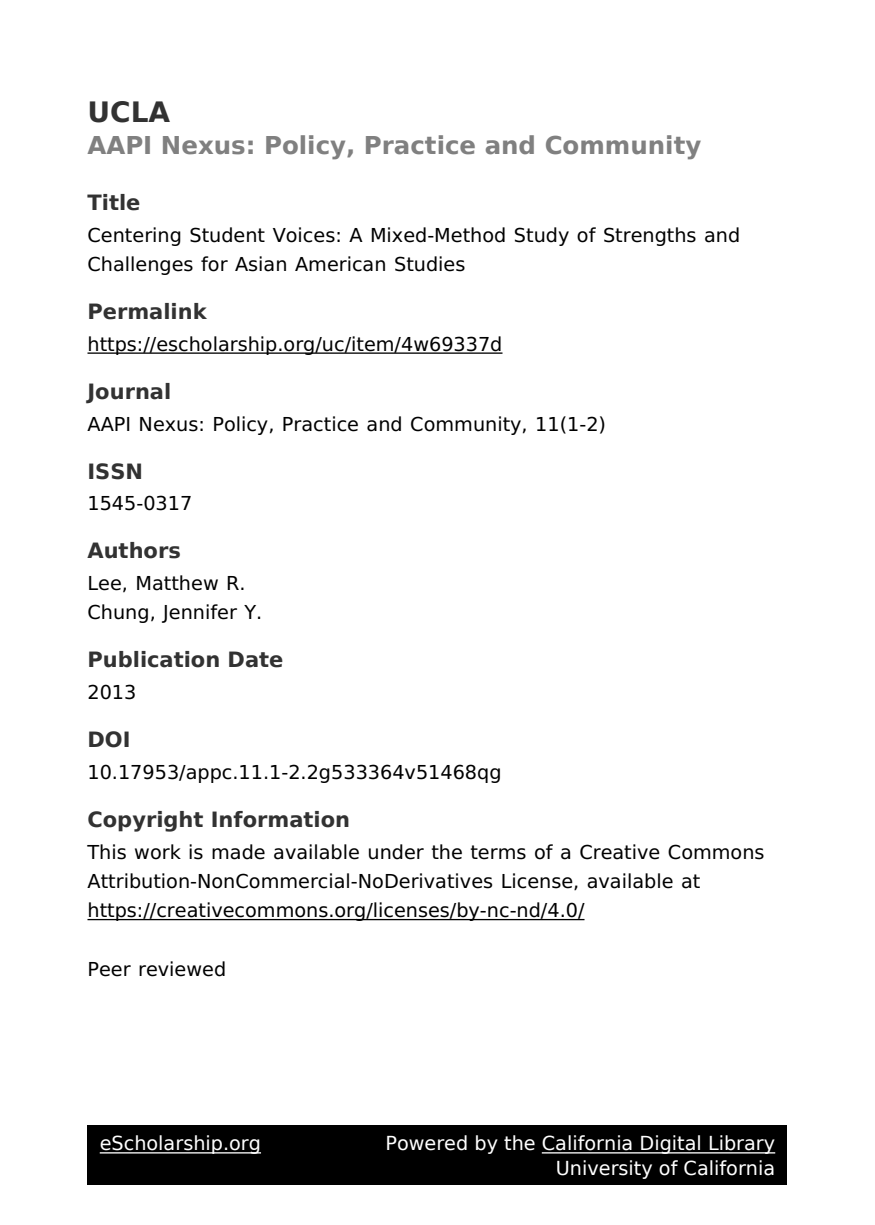
<style>
.page{position:relative;width:875px;height:1225px;background:#fff}
.page>*{position:absolute;margin:0;border:0;box-sizing:border-box;transform-origin:0 0}
.t1{font:700 28px "DejaVu Sans";color:#323232}
.t2{font:700 24.5px "DejaVu Sans";color:#808080}
.t3{font:700 21px "DejaVu Sans";color:#323232}
.t4{font:19.25px/29.2px "Code 2000";color:#000}
.t5{font:19.25px/24.5px "DejaVu Sans";color:#fff;text-align:right}
</style>
<div class="page">
<hr style="left:88px;top:352px;width:415px;height:2px;background:#000">
<hr style="left:88px;top:919px;width:497px;height:1px;background:#000">
<div style="left:88px;top:1125px;width:700px;height:60px;background:#000"></div>
<hr style="left:100px;top:1152px;width:161px;height:2px;background:#fff">
<hr style="left:542px;top:1152px;width:233px;height:2px;background:#fff">
<h1 class="t1" style="left:88px;top:101px;width:84px">UCLA</h1>
<p class="t2" style="left:88px;top:136px;width:615px">AAPI Nexus: Policy, Practice and Community</p>
<p class="t3" style="left:88px;top:194px;width:54px">Title</p>
<p class="t4" style="left:88px;top:220px;width:654px">Centering Student Voices: A Mixed-Method Study of Strengths and<br>Challenges for Asian American Studies</p>
<p class="t3" style="left:88px;top:303px;width:121px">Permalink</p>
<p class="t4" style="left:88px;top:330px;width:417px">https://escholarship.org/uc/item/4w69337d</p>
<p class="t3" style="left:88px;top:383px;width:85px">Journal</p>
<p class="t4" style="left:88px;top:409px;width:520px">AAPI Nexus: Policy, Practice and Community, 11(1-2)</p>
<p class="t3" style="left:88px;top:463px;width:57px">ISSN</p>
<p class="t4" style="left:88px;top:489px;width:106px">1545-0317</p>
<p class="t3" style="left:88px;top:542px;width:95px">Authors</p>
<p class="t4" style="left:88px;top:569px;width:176px">Lee, Matthew R.<br>Chung, Jennifer Y.</p>
<p class="t3" style="left:88px;top:651px;width:198px">Publication Date</p>
<p class="t4" style="left:88px;top:678px;width:50px">2013</p>
<p class="t3" style="left:88px;top:731px;width:45px">DOI</p>
<p class="t4" style="left:88px;top:758px;width:416px">10.17953/appc.11.1-2.2g533364v51468qg</p>
<p class="t3" style="left:88px;top:811px;width:264px">Copyright Information</p>
<p class="t4" style="left:88px;top:837px;width:679px">This work is made available under the terms of a Creative Commons<br>Attribution-NonCommercial-NoDerivatives License, available at https://creativecommons.org/licenses/by-nc-nd/4.0/</p>
<p class="t4" style="left:88px;top:955px;width:140px">Peer reviewed</p>
<p class="t5" style="left:100px;top:1133px;width:163px">eScholarship.org</p>
<p class="t5" style="left:385px;top:1133px;width:391px">Powered by the California Digital Library<br>University of California</p>
</div>
